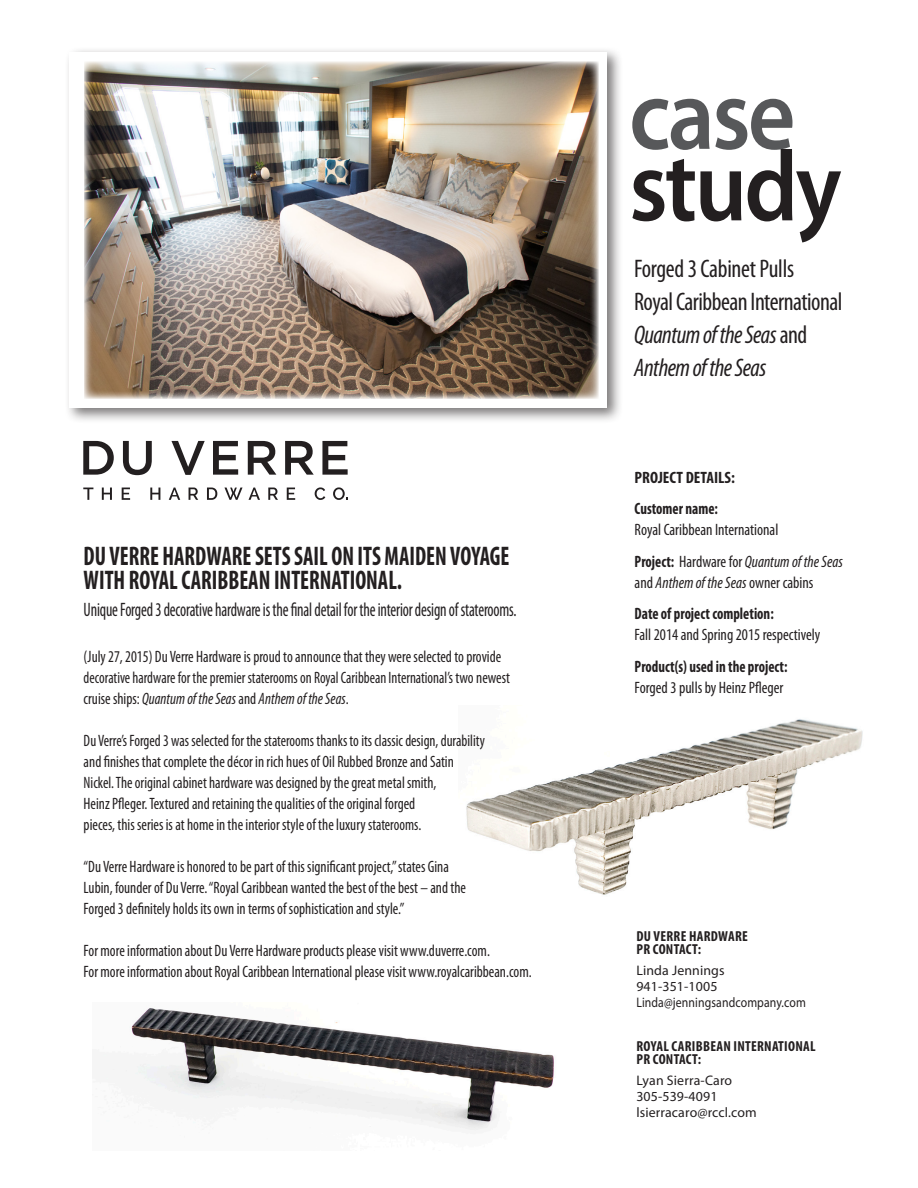
<style>
.page{position:relative;width:918px;height:1188px;background:#fff}
.page>*{position:absolute;margin:0;border:0;box-sizing:border-box;transform-origin:0 0}
.t1{font:600 100.5px/71.6px "Myriad Pro";letter-spacing:-.03em;color:#231f20;scale:.92 1}
.b_bullets{font:700 condensed 27px "Myriad Pro";color:#231f20;scale:.84 1}
.b_bullets-2{font:condensed 25.5px "Myriad Pro";letter-spacing:-.02em;color:#231f20;scale:.96 1}
.b_bullets-3{font:italic condensed 25.5px "Myriad Pro";letter-spacing:-.02em;color:#231f20;scale:.96 1}
.b_bullets-4{font:condensed 19.5px "Myriad Pro";letter-spacing:-.01em;color:#231f20;scale:.82 1}
.b_bullets-5{font:condensed 16.5px "Myriad Pro";color:#231f20;scale:.92 1}
.b_bullets-6{font:condensed 16.5px "Myriad Pro";color:#231f20;scale:.96 1}
.b_bullets-7{font:condensed 16.5px "Myriad Pro";color:#231f20;scale:.89 1}
.b_bullets-8{font:condensed 16.5px "Myriad Pro";color:#231f20;scale:.9 1}
.b_bullets-9{font:condensed 16.5px "Myriad Pro";color:#231f20;scale:.91 1}
.b_bullets-10{font:700 condensed 16.5px "Myriad Pro";color:#231f20;scale:.89 1}
.b_bullets-11{font:italic condensed 16.5px "Myriad Pro";color:#231f20;scale:.96 1}
.b_bullets-12{font:italic condensed 16.5px "Myriad Pro";color:#231f20;scale:.92 1}
.b_bullets-13{font:700 condensed 16.5px "Myriad Pro";color:#231f20}
.blue_sub_header{font:700 condensed 14.55px/13.2px "Myriad Pro";letter-spacing:.02em;color:#231f20}
.blue_sub_header-2{font:13.8px "Myriad Pro";letter-spacing:.01em;color:#231f20}
.blue_sub_header-3{font:13.8px "Myriad Pro";letter-spacing:.01em;color:#231f20;scale:.85 1}
.s1{font-style:normal}
.s2{color:#57585a}
.s3{font-weight:700;font-style:normal}
</style>
<div class="page">
<img style="left:466px;top:719px;width:397px;height:176px">
<div style="left:65px;top:47px;width:558px;height:377px;background:#231f20;opacity:.6"></div>
<div style="left:70px;top:52px;width:537px;height:356px;background:#fff"></div>
<img style="left:84px;top:62px;width:514px;height:336px">
<svg style="left:83px;top:488px;width:10px;height:12px"></svg>
<svg style="left:102px;top:488px;width:10px;height:12px"></svg>
<svg style="left:122px;top:488px;width:8px;height:12px"></svg>
<svg style="left:150px;top:488px;width:10px;height:12px"></svg>
<svg style="left:169px;top:488px;width:11px;height:12px"></svg>
<svg style="left:189px;top:488px;width:9px;height:12px"></svg>
<svg style="left:207px;top:488px;width:10px;height:12px"></svg>
<svg style="left:224px;top:488px;width:19px;height:12px"></svg>
<svg style="left:249px;top:488px;width:11px;height:12px"></svg>
<svg style="left:268px;top:488px;width:10px;height:12px"></svg>
<svg style="left:287px;top:488px;width:8px;height:12px"></svg>
<svg style="left:315px;top:487px;width:10px;height:13px"></svg>
<svg style="left:333px;top:487px;width:15px;height:13px"></svg>
<svg style="left:83px;top:441px;width:31px;height:34px"></svg>
<svg style="left:123px;top:441px;width:29px;height:34px"></svg>
<svg style="left:171px;top:441px;width:34px;height:34px"></svg>
<svg style="left:213px;top:441px;width:25px;height:34px"></svg>
<svg style="left:248px;top:441px;width:28px;height:34px"></svg>
<svg style="left:285px;top:441px;width:29px;height:34px"></svg>
<svg style="left:322px;top:441px;width:26px;height:34px"></svg>
<img style="left:103px;top:1008px;width:451px;height:123px">
<p class="b_bullets" style="left:84px;top:539px;width:508px">DU VERRE HARDWARE SETS SAIL ON ITS MAIDEN VOYAGE</p>
<p class="b_bullets" style="left:84px;top:563px;width:381px">WITH ROYAL CARIBBEAN INTERNATIONAL.</p>
<p class="b_bullets-4" style="left:84px;top:597px;width:530px">Unique Forged 3 decorative hardware is the final detail for the interior design of staterooms.</p>
<p class="b_bullets-5" style="left:84px;top:647px;width:455px">(July 27, 2015) Du Verre Hardware is proud to announce that they were selected to provide</p>
<p class="b_bullets-7" style="left:84px;top:668px;width:481px">decorative hardware for the premier staterooms on Royal Caribbean International’s two newest</p>
<p class="b_bullets-12" style="left:84px;top:689px;width:290px"><span class="s1">cruise ships:</span> Quantum of the Seas <span class="s1">and</span> Anthem of the Seas<span class="s1">.</span></p>
<p class="b_bullets-8" style="left:84px;top:731px;width:447px">Du Verre’s Forged 3 was selected for the staterooms thanks to its classic design, durability</p>
<p class="b_bullets-5" style="left:84px;top:752px;width:404px">and finishes that complete the décor in rich hues of Oil Rubbed Bronze and Satin</p>
<p class="b_bullets-9" style="left:84px;top:773px;width:389px">Nickel. The original cabinet hardware was designed by the great metal smith,</p>
<p class="b_bullets-5" style="left:84px;top:794px;width:362px">Heinz Pfleger. Textured and retaining the qualities of the original forged</p>
<p class="b_bullets-5" style="left:84px;top:815px;width:368px">pieces, this series is at home in the interior style of the luxury staterooms.</p>
<p class="b_bullets-5" style="left:84px;top:857px;width:399px">“Du Verre Hardware is honored to be part of this significant project,” states Gina</p>
<p class="b_bullets-5" style="left:84px;top:878px;width:417px">Lubin, founder of Du Verre. “Royal Caribbean wanted the best of the best – and the</p>
<p class="b_bullets-5" style="left:84px;top:899px;width:350px">Forged 3 definitely holds its own in terms of sophistication and style.”</p>
<p class="b_bullets-5" style="left:84px;top:941px;width:443px">For more information about Du Verre Hardware products please visit www.duverre.com.</p>
<p class="b_bullets-5" style="left:84px;top:962px;width:489px">For more information about Royal Caribbean International please visit www.royalcaribbean.com.</p>
<p class="t1" style="left:629px;top:77px;width:232px"><span class="s2">case </span>study</p>
<p class="b_bullets-2" style="left:634px;top:253px;width:168px">Forged 3 Cabinet Pulls</p>
<p class="b_bullets-2" style="left:634px;top:286px;width:219px">Royal Caribbean International</p>
<p class="b_bullets-3" style="left:634px;top:319px;width:182px">Quantum of the Seas <span class="s1">and</span></p>
<p class="b_bullets-3" style="left:634px;top:352px;width:139px">Anthem of the Seas</p>
<p class="b_bullets-13" style="left:635px;top:467px;width:102px">PROJECT DETAILS:</p>
<p class="b_bullets-10" style="left:635px;top:499px;width:95px">Customer name:</p>
<p class="b_bullets-6" style="left:635px;top:520px;width:151px">Royal Caribbean International</p>
<p class="b_bullets-11" style="left:635px;top:552px;width:218px"><span class="s3">Project:</span> <span class="s1">Hardware for</span> Quantum of the Seas</p>
<p class="b_bullets-11" style="left:635px;top:573px;width:188px"><span class="s1">and</span> Anthem of the Seas <span class="s1">owner cabins</span></p>
<p class="b_bullets-10" style="left:635px;top:604px;width:158px">Date of project completion:</p>
<p class="b_bullets-6" style="left:635px;top:625px;width:195px">Fall 2014 and Spring 2015 respectively</p>
<p class="b_bullets-10" style="left:635px;top:656px;width:173px">Product(s) used in the project:</p>
<p class="b_bullets-6" style="left:635px;top:678px;width:156px">Forged 3 pulls by Heinz Pfleger</p>
<p class="blue_sub_header" style="left:636px;top:929px;width:113px">DU VERRE HARDWARE</p>
<p class="blue_sub_header" style="left:636px;top:942px;width:66px">PR CONTACT:</p>
<p class="blue_sub_header-2" style="left:636px;top:962px;width:90px">Linda Jennings</p>
<p class="blue_sub_header-2" style="left:636px;top:978px;width:83px">941-351-1005</p>
<p class="blue_sub_header-3" style="left:636px;top:993px;width:201px">Linda@jenningsandcompany.com</p>
<p class="blue_sub_header" style="left:636px;top:1039px;width:181px">ROYAL CARIBBEAN INTERNATIONAL<br>PR CONTACT:</p>
<p class="blue_sub_header-2" style="left:636px;top:1072px;width:97px">Lyan Sierra-Caro</p>
<p class="blue_sub_header-2" style="left:636px;top:1088px;width:83px">305-539-4091</p>
<p class="blue_sub_header-2" style="left:636px;top:1104px;width:122px">lsierracaro@rccl.com</p>
</div>
